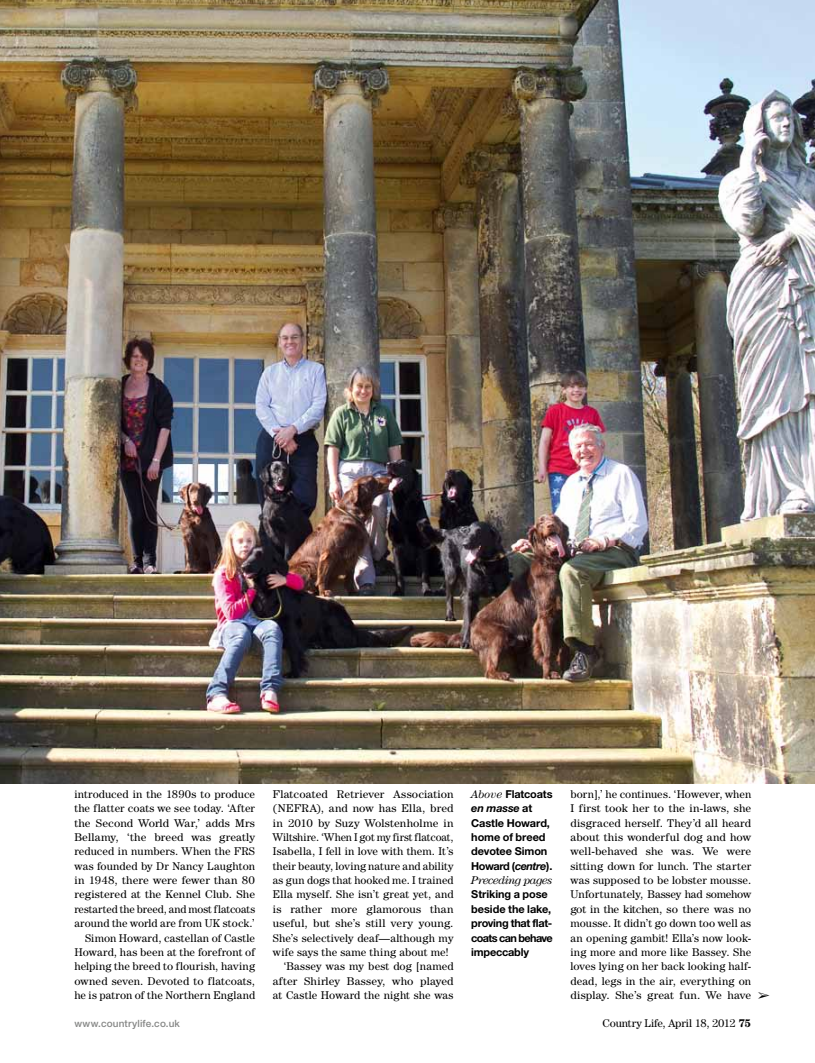
<style>
.page{position:relative;width:815px;height:1063px;background:#fff}
.page>*{position:absolute;margin:0;border:0;box-sizing:border-box;transform-origin:0 0}
.t1{font:11.25px/14.4px "Century IT Cby BT";letter-spacing:.01em;color:#000;text-align:right}
.t2{font:11.25px "Century IT Cby BT";letter-spacing:-.01em;color:#000}
.t3{font:11.25px "Century IT Cby BT";letter-spacing:-.02em;color:#000}
.t4{font:italic 11.25px "Century IT Cby BT";letter-spacing:-.035em;color:#000}
.t5{font:700 11px/14.4px "Helvetica Neue";letter-spacing:-.015em;color:#000}
.t6{font:500 10px "Helvetica Neue";letter-spacing:.015em;color:#868786}
.s1{font-family:"Century IT Cby BT";font-weight:400;font-style:italic;font-size:11.25px}
.s2{font-style:italic}
.s3{font-weight:700}
</style>
<div class="page">
<img style="left:0;top:0;width:815px;height:783px">
<p class="t1" style="left:74px;top:787px;width:182px">introduced in the 1890s to produce the flatter coats we see today. ‘After the Second World War,’ adds Mrs Bellamy, ‘the breed was greatly reduced in numbers. When the FRS was founded by Dr Nancy Laughton in 1948, there were fewer than 80 registered at the Kennel Club. She restarted the breed, and most flatcoats around the world are from UK stock.’ Simon Howard, castellan of Castle Howard, has been at the forefront of helping the breed to flourish, having owned seven. Devoted to flatcoats, he is patron of the Northern England</p>
<p class="t1" style="left:273px;top:787px;width:182px">Flatcoated Retriever Association</p>
<p class="t1" style="left:273px;top:801px;width:182px">(NEFRA), and now has Ella, bred</p>
<p class="t1" style="left:273px;top:815px;width:182px">in 2010 by Suzy Wolstenholme in</p>
<p class="t2" style="left:273px;top:830px;width:182px">Wiltshire. ‘When I got my first flatcoat,</p>
<p class="t1" style="left:273px;top:844px;width:182px">Isabella, I fell in love with them. It’s</p>
<p class="t1" style="left:273px;top:858px;width:182px">their beauty, loving nature and ability</p>
<p class="t1" style="left:273px;top:873px;width:182px">as gun dogs that hooked me. I trained</p>
<p class="t1" style="left:273px;top:887px;width:182px">Ella myself. She isn’t great yet, and</p>
<p class="t1" style="left:273px;top:902px;width:182px">is rather more glamorous than</p>
<p class="t1" style="left:273px;top:916px;width:182px">useful, but she’s still very young.</p>
<p class="t1" style="left:273px;top:930px;width:182px">She’s selectively deaf—although my</p>
<p class="t1" style="left:273px;top:945px;width:178px">wife says the same thing about me!</p>
<p class="t1" style="left:283px;top:959px;width:172px">‘Bassey was my best dog [named</p>
<p class="t1" style="left:273px;top:973px;width:182px">after Shirley Bassey, who played</p>
<p class="t1" style="left:273px;top:988px;width:182px">at Castle Howard the night she was</p>
<p class="t5" style="left:471px;top:786px;width:83px"><span class="s1">Above</span> Flatcoats <span class="s2">en masse</span> at<br>Castle Howard, home of breed devotee Simon<br>Howard (<span class="s2">centre</span>).</p>
<p class="t4" style="left:471px;top:873px;width:83px">Preceding pages</p>
<p class="t5" style="left:471px;top:887px;width:83px">Striking a pose beside the lake, proving that flat&shy;coats can behave impeccably</p>
<p class="t1" style="left:570px;top:787px;width:182px;text-align:justify">born],’ he continues. ‘However, when I first took her to the in-laws, she disgraced herself. They’d all heard about this wonderful dog and how well-behaved she was. We were sitting down for lunch. The starter was supposed to be lobster mousse.<br>Unfortunately, Bassey had somehow got in the kitchen, so there was no mousse. It didn’t go down too well as an opening gambit! Ella’s now look&shy;ing more and more like Bassey. She loves lying on her back looking half&shy;dead, legs in the air, everything on display. She’s great fun. We have</p>
<p class="t6" style="left:74px;top:1018px;width:107px">www.countrylife.co.uk</p>
<p class="t3" style="left:603px;top:1016px;width:150px">Country Life, April 18, 2012 <span class="s3">75</span></p>
</div>
